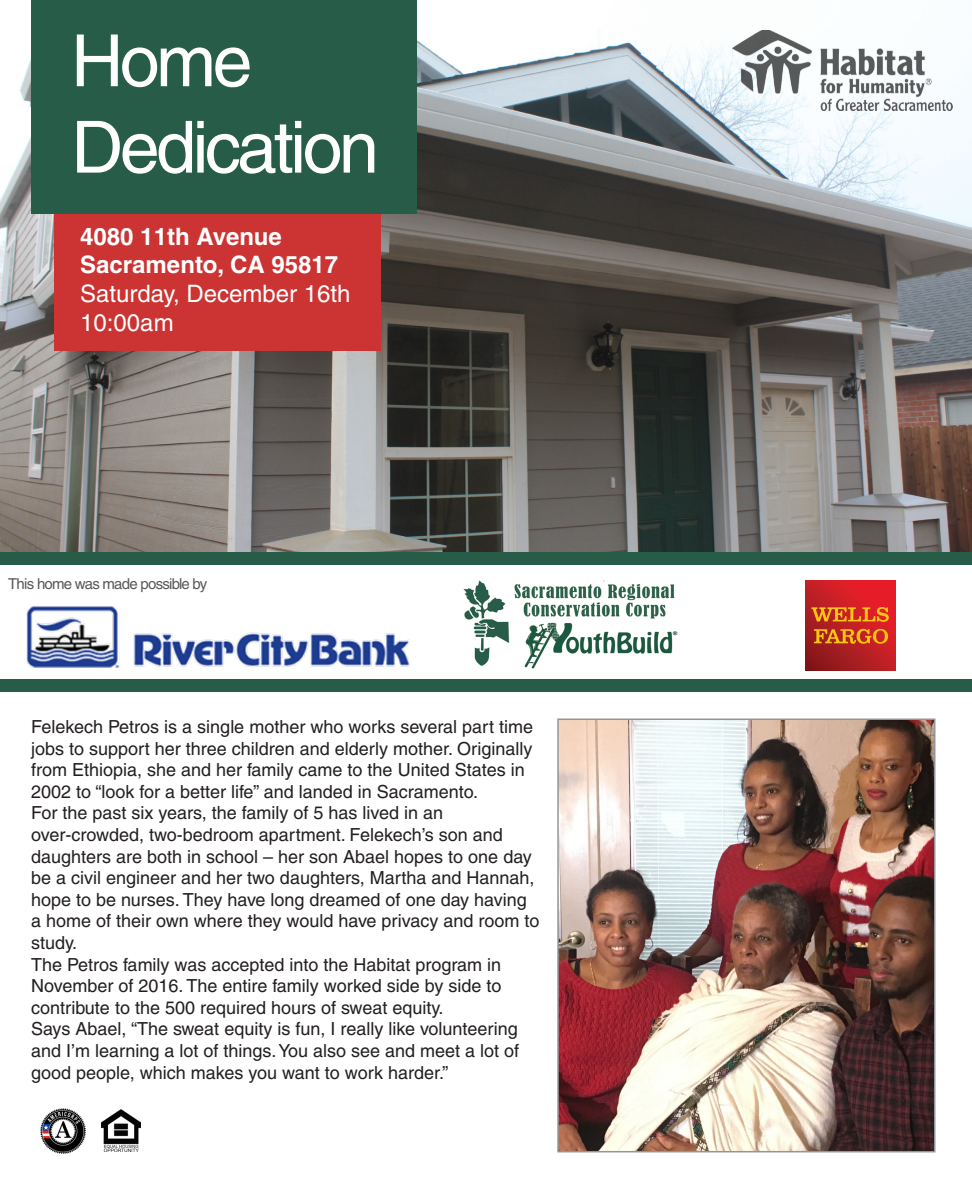
<style>
.page{position:relative;width:972px;height:1188px;background:#fff}
.page>*{position:absolute;margin:0;border:0;box-sizing:border-box;transform-origin:0 0}
.t1{font:72px/86.4px "Helvetica";letter-spacing:-.05em;color:#fff}
.t2{font:700 24px/28.8px "Helvetica";color:#fff}
.t3{font:24px "Helvetica";color:#fff}
.t4{font:18px/21.6px "Helvetica";color:#231f20}
.t5{font:15px "Helvetica";letter-spacing:-.05em;color:#57585a}
</style>
<div class="page">
<img style="left:0;top:31px;width:972px;height:521px">
<div style="left:54px;top:204px;width:326px;height:147px;background:#c33"></div>
<div style="left:31px;top:0;width:386px;height:214px;background:#275c48"></div>
<svg style="left:806px;top:581px;width:89px;height:89px;background:#bf1d23"></svg>
<svg style="left:811px;top:607px;width:78px;height:37px;background:#d4571d"></svg>
<img style="left:101px;top:1110px;width:39px;height:41px">
<img style="left:41px;top:1109px;width:45px;height:45px">
<img style="left:560px;top:721px;width:372px;height:428px">
<div style="left:557px;top:718px;width:378px;height:434px;border:2px solid #939598"></div>
<img style="left:463px;top:580px;width:215px;height:89px">
<img style="left:26px;top:606px;width:384px;height:61px">
<img style="left:732px;top:30px;width:221px;height:80px">
<div style="left:0;top:552px;width:972px;height:13px;background:#275c48"></div>
<div style="left:0;top:679px;width:972px;height:13px;background:#275c48"></div>
<p class="t1" style="left:71px;top:18px;width:309px">Home<br>Dedication</p>
<p class="t2" style="left:80px;top:221px;width:259px">4080 11th Avenue<br>Sacramento, CA 95817</p>
<p class="t3" style="left:80px;top:280px;width:272px">Saturday, December 16th</p>
<p class="t3" style="left:80px;top:309px;width:95px">10:00am</p>
<p class="t5" style="left:8px;top:575px;width:201px">This home was made possible by</p>
<p class="t4" style="left:31px;top:716px;width:504px">Felekech Petros is a single mother who works several part time jobs to support her three children and elderly mother. Originally from Ethiopia, she and her family came to the United States in 2002 to “look for a better life” and landed in Sacramento.</p>
<p class="t4" style="left:31px;top:802px;width:510px">For the past six years, the family of 5 has lived in an over-crowded, two-bedroom apartment. Felekech’s son and daughters are both in school – her son Abael hopes to one day be a civil engineer and her two daughters, Martha and Hannah, hope to be nurses. They have long dreamed of one day having a home of their own where they would have privacy and room to study.</p>
<p class="t4" style="left:31px;top:953px;width:472px;text-align:justify">The Petros family was accepted into the Habitat program in November of 2016. The entire family worked side by side to contribute to the 500 required hours of sweat equity.</p>
<p class="t4" style="left:31px;top:1018px;width:490px;text-align:justify">Says Abael, “The sweat equity is fun, I really like volunteering and I’m learning a lot of things. You also see and meet a lot of good people, which makes you want to work harder.”</p>
</div>
